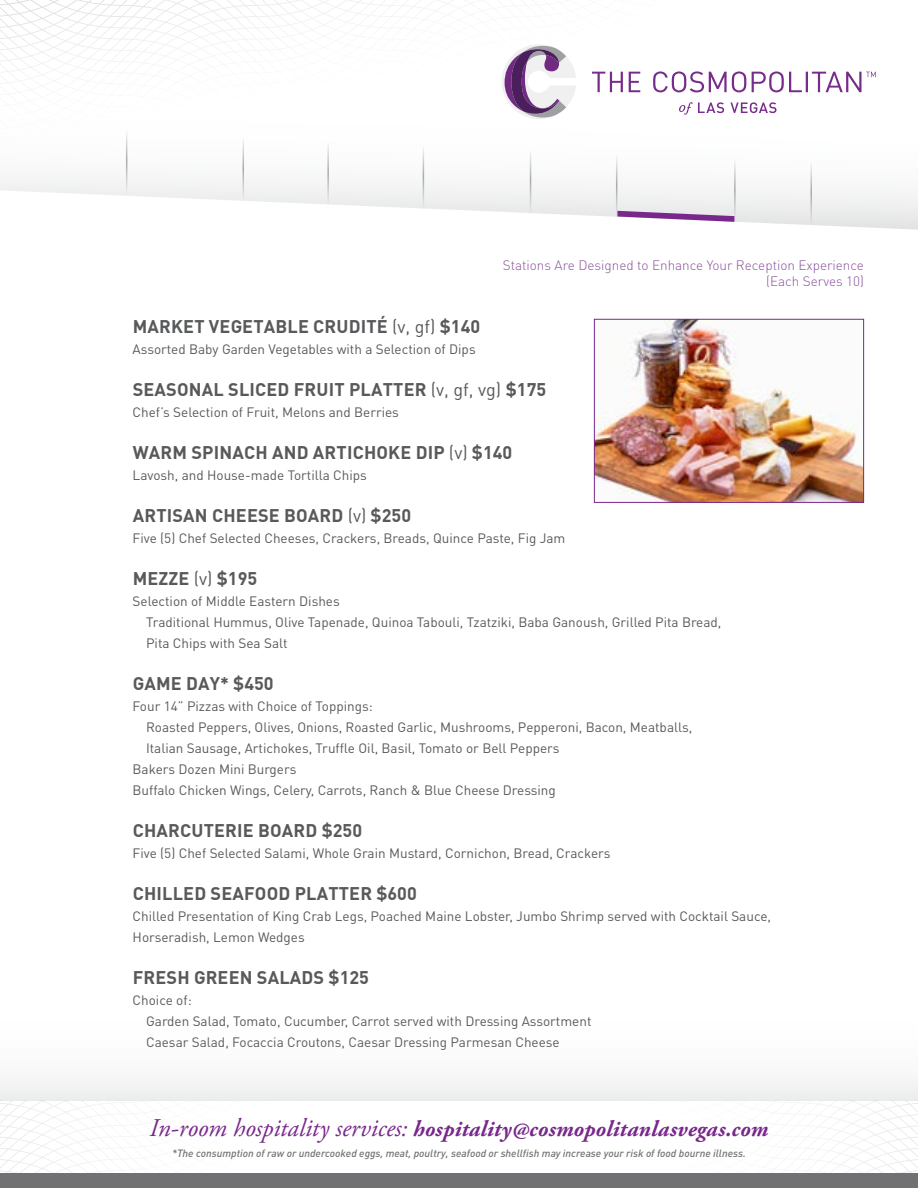
<style>
.page{position:relative;width:918px;height:1188px;background:#fff}
.page>*{position:absolute;margin:0;border:0;box-sizing:border-box;transform-origin:0 0}
.t1{font:italic 700 22.5px "Adobe Garamond Pro";letter-spacing:.005em;color:#78288b}
.t2{font:700 18px "DIN Pro";letter-spacing:.01em;color:#58595b}
.t3{font:13.5px/21px "DIN Pro";color:#58595b}
.t4{font:300 13.5px/16.2px "DIN Pro";color:#8a509c;text-align:right}
.t5{font:italic 500 10.5px "DIN";color:#717073}
.s1{font-weight:400}
.s2{font-weight:400;font-size:25.5px}
</style>
<div class="page">
<img style="left:596px;top:321px;width:266px;height:180px">
<div style="left:594px;top:319px;width:270px;height:184px;border:1px solid #78288b"></div>
<svg style="left:0;top:1101px;width:918px;height:73px"></svg>
<div style="left:0;top:1174px;width:918px;height:14px;background:#717073"></div>
<div style="left:0;top:993px;width:918px;height:108px;background:linear-gradient(to right,#fafafa,#fafafa)"></div>
<svg style="left:0;top:0;width:448px;height:76px"></svg>
<svg style="left:0;top:137px;width:918px;height:93px"></svg>
<svg style="left:679px;top:102px;width:98px;height:13px"></svg>
<svg style="left:592px;top:71px;width:284px;height:21px"></svg>
<svg style="left:502px;top:45px;width:74px;height:74px"></svg>
<hr style="left:126px;top:130px;width:1px;height:64px;background:#a7a9ac">
<hr style="left:243px;top:136px;width:1px;height:65px;background:#a7a9ac">
<hr style="left:423px;top:145px;width:1px;height:64px;background:#a7a9ac">
<hr style="left:327px;top:141px;width:2px;height:64px;background:#a7a9ac">
<hr style="left:530px;top:149px;width:1px;height:64px;background:#a7a9ac">
<hr style="left:616px;top:154px;width:1px;height:64px;background:#a7a9ac">
<hr style="left:810px;top:161px;width:2px;height:64px;background:#a7a9ac">
<hr style="left:734px;top:158px;width:2px;height:64px;background:#a7a9ac">
<svg style="left:617px;top:211px;width:117px;height:11px"></svg>
<p class="t4" style="left:503px;top:257px;width:363px">Stations Are Designed to Enhance Your Reception Experience (Each Serves 10)</p>
<h2 class="t2" style="left:133px;top:314px;width:349px">MARKET VEGETABLE CRUDITÉ <span class="s1">(v, gf)</span> $140</h2>
<p class="t3" style="left:133px;top:338px;width:345px">Assorted Baby Garden Vegetables with a Selection of Dips</p>
<h2 class="t2" style="left:133px;top:377px;width:415px">SEASONAL SLICED FRUIT PLATTER <span class="s1">(v, gf, vg)</span> $175</h2>
<p class="t3" style="left:133px;top:401px;width:268px">Chef’s Selection of Fruit, Melons and Berries</p>
<h2 class="t2" style="left:133px;top:440px;width:381px">WARM SPINACH AND ARTICHOKE DIP <span class="s1">(v)</span> $140</h2>
<p class="t3" style="left:133px;top:464px;width:236px">Lavosh, and House-made Tortilla Chips</p>
<h2 class="t2" style="left:133px;top:503px;width:280px">ARTISAN CHEESE BOARD <span class="s1">(v)</span> $250</h2>
<p class="t3" style="left:133px;top:527px;width:434px">Five (5) Chef Selected Cheeses, Crackers, Breads, Quince Paste, Fig Jam</p>
<h2 class="t2" style="left:133px;top:566px;width:126px">MEZZE <span class="s1">(v)</span> $195</h2>
<p class="t3" style="left:146px;top:590px;width:577px;text-indent:-14px">Selection of Middle Eastern Dishes<br>Traditional Hummus, Olive Tapenade, Quinoa Tabouli, Tzatziki, Baba Ganoush, Grilled Pita Bread,<br>Pita Chips with Sea Salt</p>
<h2 class="t2" style="left:133px;top:671px;width:142px">GAME DAY* $450</h2>
<p class="t3" style="left:133px;top:695px;width:242px">Four 14” Pizzas with Choice of Toppings:</p>
<p class="t3" style="left:146px;top:716px;width:548px">Roasted Peppers, Olives, Onions, Roasted Garlic, Mushrooms, Pepperoni, Bacon, Meatballs,</p>
<p class="t3" style="left:146px;top:737px;width:415px">Italian Sausage, Artichokes, Truffle Oil, Basil, Tomato or Bell Peppers</p>
<p class="t3" style="left:133px;top:758px;width:165px">Bakers Dozen Mini Burgers</p>
<p class="t3" style="left:133px;top:779px;width:425px">Buffalo Chicken Wings, Celery, Carrots, Ranch &amp; Blue Cheese Dressing</p>
<h2 class="t2" style="left:133px;top:818px;width:231px">CHARCUTERIE BOARD $250</h2>
<p class="t3" style="left:133px;top:842px;width:479px">Five (5) Chef Selected Salami, Whole Grain Mustard, Cornichon, Bread, Crackers</p>
<h2 class="t2" style="left:133px;top:881px;width:286px">CHILLED SEAFOOD PLATTER $600</h2>
<p class="t3" style="left:133px;top:905px;width:640px">Chilled Presentation of King Crab Legs, Poached Maine Lobster, Jumbo Shrimp served with Cocktail Sauce,<br>Horseradish, Lemon Wedges</p>
<h2 class="t2" style="left:133px;top:965px;width:238px">FRESH GREEN SALADS $125</h2>
<p class="t3" style="left:146px;top:989px;width:447px;text-indent:-14px">Choice of:<br>Garden Salad, Tomato, Cucumber, Carrot served with Dressing Assortment<br>Caesar Salad, Focaccia Croutons, Caesar Dressing Parmesan Cheese</p>
<h1 class="t1" style="left:150px;top:1116px;width:620px"><span class="s2">In-room hospitality services:</span> hospitality@cosmopolitanlasvegas.com</h1>
<p class="t5" style="left:172px;top:1146px;width:575px">*The consumption of raw or undercooked eggs, meat, poultry, seafood or shellfish may increase your risk of food bourne illness.</p>
</div>
